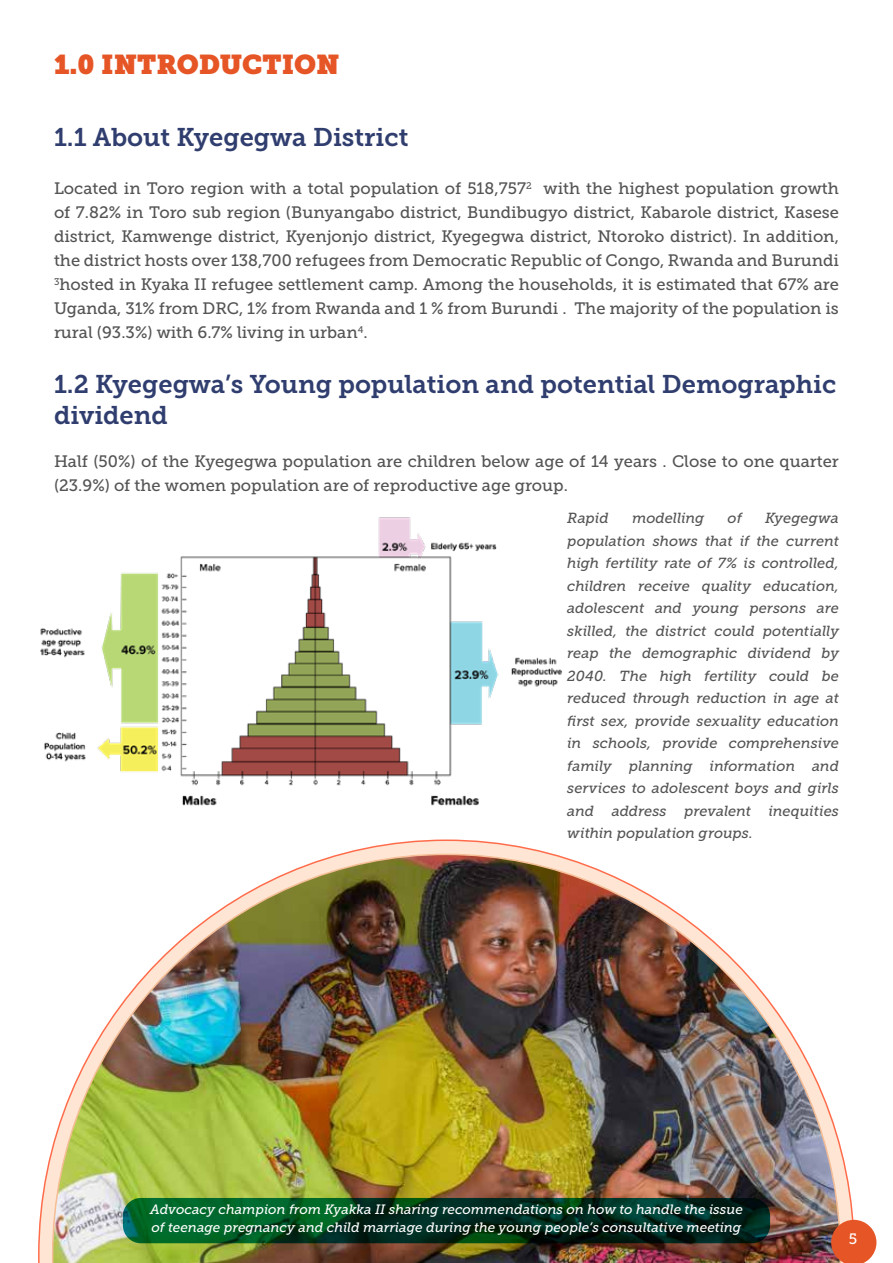
<style>
.page{position:relative;width:893px;height:1263px;background:#fff}
.page>*{position:absolute;margin:0;border:0;box-sizing:border-box;transform-origin:0 0}
.t1{font:27px "Museo Slab";letter-spacing:-.005em;color:#e65525}
.t2{font:25.5px/30.6px "Museo Slab 700";color:#303e6f}
.t3{font:18px "Minion Pro";letter-spacing:.005em;color:#fff}
.t4{font:16.5px/24px "Museo Slab 500";color:#545456;text-align:justify}
.t5{font:15px "Museo Slab 500";color:#fff}
.t6{font:italic 14.55px/22.5px "Museo Slab 500";letter-spacing:-.005em;color:#545456;text-align:justify}
.t7{font:italic 13.5px/18px "Museo Slab 500";color:#fff}
</style>
<div class="page">
<svg style="left:38px;top:839px;width:817px;height:424px"></svg>
<img style="left:52px;top:854px;width:789px;height:409px">
<img style="left:40px;top:517px;width:522px;height:289px">
<svg style="left:831px;top:1220px;width:45px;height:43px;background:#e0663e"></svg>
<svg style="left:123px;top:1198px;width:647px;height:45px;background:#003c20"></svg>
<h1 class="t1" style="left:54px;top:49px;width:287px">1.0 INTRODUCTION</h1>
<h2 class="t2" style="left:54px;top:122px;width:356px">1.1 About Kyegegwa District</h2>
<p class="t4" style="left:54px;top:177px;width:786px">Located in Toro region with a total population of 518,757<sup>2</sup> with the highest population growth of 7.82% in Toro sub region (Bunyangabo district, Bundibugyo district, Kabarole district, Kasese district, Kamwenge district, Kyenjonjo district, Kyegegwa district, Ntoroko district). In addition, the district hosts over 138,700 refugees from Democratic Republic of Congo, Rwanda and Burundi <sup>3</sup>hosted in Kyaka II refugee settlement camp. Among the households, it is estimated that 67% are Uganda, 31% from DRC, 1% from Rwanda and 1 % from Burundi . The majority of the population is rural (93.3%) with 6.7% living in urban<sup>4</sup>.</p>
<h2 class="t2" style="left:54px;top:369px;width:784px">1.2 Kyegegwa’s Young population and potential Demographic dividend</h2>
<p class="t4" style="left:54px;top:450px;width:786px">Half (50%) of the Kyegegwa population are children below age of 14 years . Close to one quarter (23.9%) of the women population are of reproductive age group.</p>
<p class="t6" style="left:567px;top:507px;width:43px">Rapid</p>
<p class="t6" style="left:632px;top:507px;width:74px">modelling</p>
<p class="t6" style="left:728px;top:507px;width:16px">of</p>
<p class="t6" style="left:567px;top:507px;width:273px;text-indent:198px">Kyegegwa population shows that if the current high fertility rate of 7% is controlled, children receive quality education, adolescent and young persons are skilled, the district could potentially reap the demographic dividend by 2040. The high fertility could be reduced through reduction in age at first sex, provide sexuality education in schools, provide comprehensive family planning information and services to adolescent boys and girls and address prevalent inequities within population groups.</p>
<p class="t7" style="left:150px;top:1200px;width:594px">Advocacy champion from Kyakka II sharing recommendations on how to handle the issue of teenage pregnancy and child marriage during the young people’s consultative meeting</p>
<p class="t3" style="left:151px;top:1215px;width:61px">yyhhhjjj</p>
<p class="t5" style="left:849px;top:1230px;width:10px">5</p>
</div>
